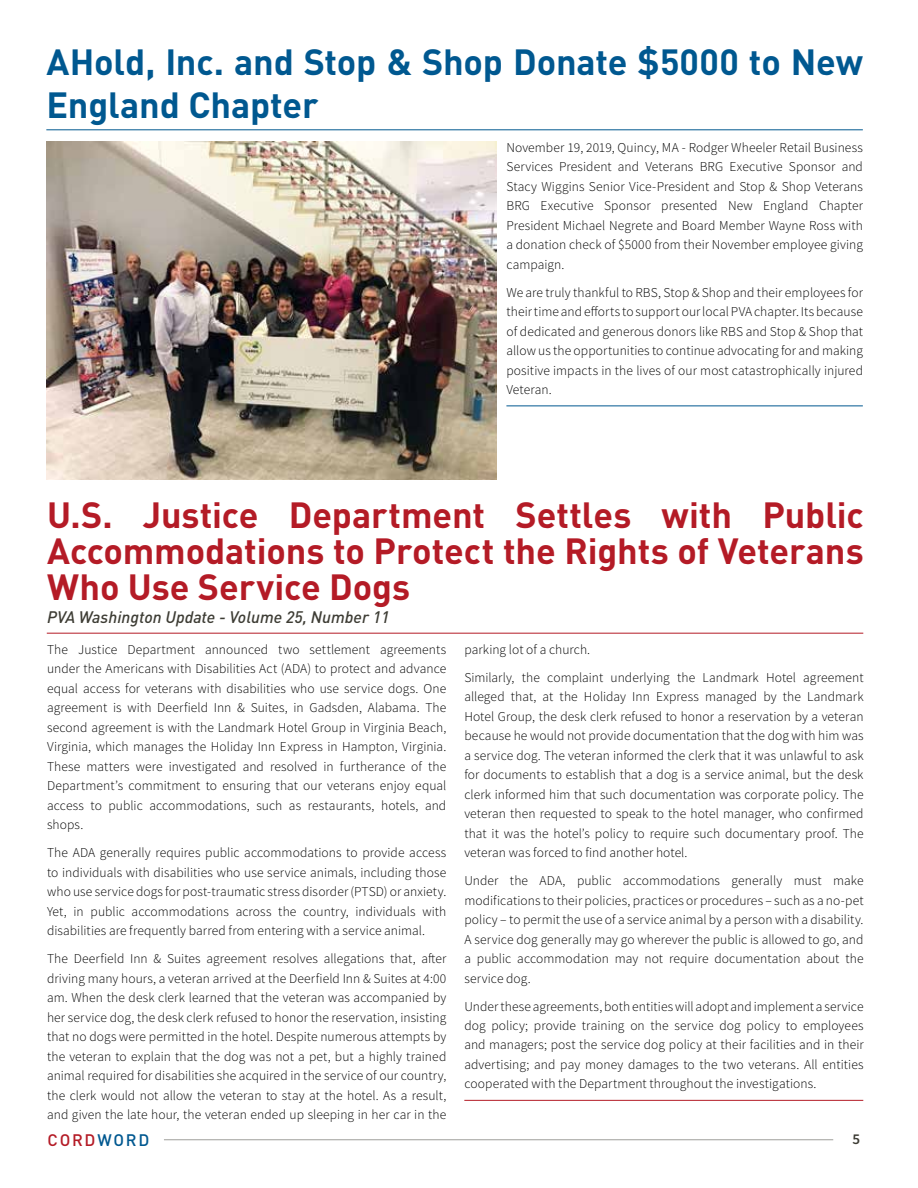
<style>
.page{position:relative;width:918px;height:1188px;background:#fff}
.page>*{position:absolute;margin:0;border:0;box-sizing:border-box;transform-origin:0 0}
.t1{font:700 36px/36px "DINOT";letter-spacing:-.005em;color:#b41b26;text-align:justify}
.t2{font:700 36px/43.2px "DINOT";letter-spacing:-.005em;color:#005890}
.t3{font:italic 500 16.5px "DINOT";color:#3d3c34}
.t4{font:500 16.5px "DINOT";letter-spacing:.105em;color:#b41b26}
.t5{font:600 15px "Source Sans Pro";color:#3d3c34}
.t6{font:300 13.5px/19.5px "Source Sans Pro";letter-spacing:.005em;color:#000;text-align:justify}
.s1{color:#005890}
</style>
<div class="page">
<hr style="left:164px;top:1139px;width:669px;height:1px;background:#3d3c34">
<hr style="left:47px;top:633px;width:816px;height:1px;background:#b41b26">
<hr style="left:464px;top:1100px;width:399px;height:1px;background:#b41b26">
<img style="left:46px;top:142px;width:451px;height:338px">
<hr style="left:46px;top:129px;width:817px;height:1px;background:#005890">
<hr style="left:506px;top:406px;width:357px;height:1px;background:#005890">
<h1 class="t2" style="left:46px;top:39px;width:818px">AHold, Inc. and Stop &amp; Shop Donate $5000 to New<br>England Chapter</h1>
<p class="t6" style="left:506px;top:138px;width:358px">November 19, 2019, Quincy, MA - Rodger Wheeler Retail Business Services President and Veterans BRG Executive Sponsor and Stacy Wiggins Senior Vice-President and Stop &amp; Shop Veterans BRG Executive Sponsor presented New England Chapter President Michael Negrete and Board Member Wayne Ross with a donation check of $5000 from their November employee giving campaign.</p>
<p class="t6" style="left:506px;top:283px;width:358px">We are truly thankful to RBS, Stop &amp; Shop and their employees for their time and efforts to support our local PVA chapter. Its because of dedicated and generous donors like RBS and Stop &amp; Shop that allow us the opportunities to continue advocating for and making positive impacts in the lives of our most catastrophically injured Veteran.</p>
<h1 class="t1" style="left:47px;top:496px;width:818px">U.S. Justice Department Settles with Public Accommodations to Protect the Rights of Veterans Who Use Service Dogs</h1>
<p class="t3" style="left:47px;top:606px;width:344px">PVA Washington Update - Volume 25, Number 11</p>
<p class="t6" style="left:47px;top:640px;width:401px">The Justice Department announced two settlement agreements under the Americans with Disabilities Act (ADA) to protect and advance equal access for veterans with disabilities who use service dogs. One agreement is with Deerfield Inn &amp; Suites, in Gadsden, Alabama. The second agreement is with the Landmark Hotel Group in Virginia Beach, Virginia, which manages the Holiday Inn Express in Hampton, Virginia.<br>These matters were investigated and resolved in furtherance of the Department’s commitment to ensuring that our veterans enjoy equal access to public accommodations, such as restaurants, hotels, and shops.</p>
<p class="t6" style="left:47px;top:843px;width:401px">The ADA generally requires public accommodations to provide access to individuals with disabilities who use service animals, including those who use service dogs for post-traumatic stress disorder (PTSD) or anxiety.<br>Yet, in public accommodations across the country, individuals with disabilities are frequently barred from entering with a service animal.</p>
<p class="t6" style="left:47px;top:949px;width:401px">The Deerfield Inn &amp; Suites agreement resolves allegations that, after driving many hours, a veteran arrived at the Deerfield Inn &amp; Suites at 4:00 am. When the desk clerk learned that the veteran was accompanied by her service dog, the desk clerk refused to honor the reservation, insisting that no dogs were permitted in the hotel. Despite numerous attempts by the veteran to explain that the dog was not a pet, but a highly trained animal required for disabilities she acquired in the service of our country, the clerk would not allow the veteran to stay at the hotel. As a result, and given the late hour, the veteran ended up sleeping in her car in the</p>
<p class="t6" style="left:464px;top:635px;width:401px;line-height:28px">parking lot of a church.<br>Similarly, the complaint underlying the Landmark Hotel agreement</p>
<p class="t6" style="left:464px;top:687px;width:401px">alleged that, at the Holiday Inn Express managed by the Landmark Hotel Group, the desk clerk refused to honor a reservation by a veteran because he would not provide documentation that the dog with him was a service dog. The veteran informed the clerk that it was unlawful to ask for documents to establish that a dog is a service animal, but the desk clerk informed him that such documentation was corporate policy. The veteran then requested to speak to the hotel manager, who confirmed that it was the hotel’s policy to require such documentary proof. The veteran was forced to find another hotel.</p>
<p class="t6" style="left:464px;top:871px;width:401px">Under the ADA, public accommodations generally must make modifications to their policies, practices or procedures – such as a no-pet policy – to permit the use of a service animal by a person with a disability.<br>A service dog generally may go wherever the public is allowed to go, and a public accommodation may not require documentation about the service dog.</p>
<p class="t6" style="left:464px;top:996px;width:401px">Under these agreements, both entities will adopt and implement a service dog policy; provide training on the service dog policy to employees and managers; post the service dog policy at their facilities and in their advertising; and pay money damages to the two veterans. All entities cooperated with the Department throughout the investigations.</p>
<p class="t4" style="left:48px;top:1130px;width:103px">CORD<span class="s1">WORD</span></p>
<p class="t5" style="left:852px;top:1129px;width:9px">5</p>
</div>
